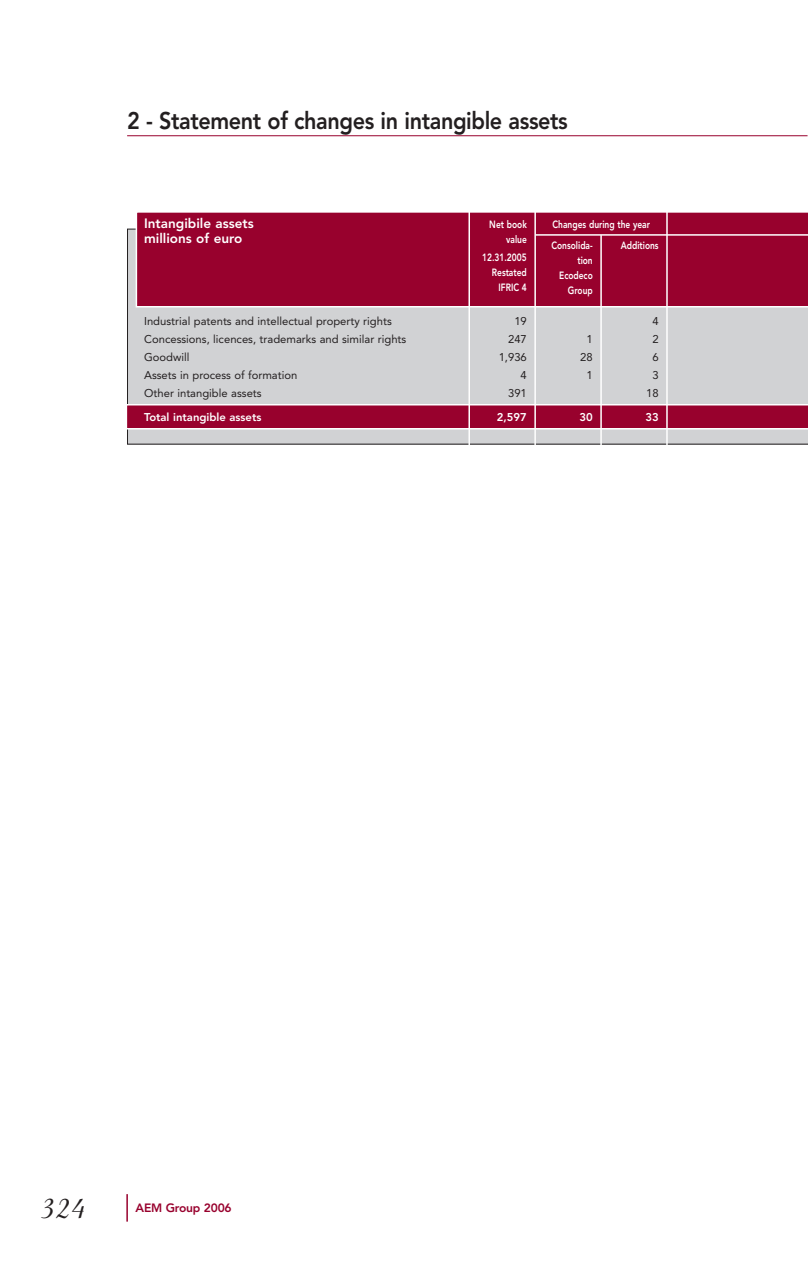
<style>
.page{position:relative;width:808px;height:1263px;background:#fff}
.page>*{position:absolute;margin:0;border:0;box-sizing:border-box;transform-origin:0 0}
.t1{font:33px "Amazone BT";color:#231f20}
.t2{font:800 24px "Avenir";letter-spacing:-.02em;color:#231f20;scale:.9 1}
.t3{font:800 13.5px "Avenir";color:#fff}
.t4{font:800 12px "Avenir";letter-spacing:-.02em;color:#98012d}
.t5{font:11.25px "Avenir";color:#231f20}
.t6{font:800 11.25px "Avenir";color:#fff}
.t7{font:800 10.5px "Avenir";color:#fff;scale:.8 1}
</style>
<div class="page">
<div style="left:127px;top:229px;width:680px;height:215px;background:#d1d2d4"></div>
<hr style="left:127px;top:135px;width:680px;height:1px;background:#98012d">
<div style="left:136px;top:212px;width:671px;height:95px;background:#98012d"></div>
<svg style="left:127px;top:404px;width:680px;height:25px;background:#a21a42"></svg>
<hr style="left:666px;top:211px;width:2px;height:246px;background:#fff">
<hr style="left:600px;top:235px;width:2px;height:215px;background:#fff">
<hr style="left:534px;top:211px;width:2px;height:244px;background:#fff">
<hr style="left:468px;top:211px;width:2px;height:243px;background:#fff">
<hr style="left:535px;top:234px;width:272px;height:2px;background:#fff">
<hr style="left:126px;top:1194px;width:2px;height:27px;background:#98012d">
<h2 class="t2" style="left:127px;top:111px;width:491px">2 - Statement of changes in intangible assets</h2>
<p class="t3" style="left:144px;top:218px;width:111px">Intangibile assets</p>
<p class="t7" style="left:489px;top:220px;width:48px">Net book</p>
<p class="t7" style="left:552px;top:220px;width:123px">Changes during the year</p>
<p class="t3" style="left:144px;top:233px;width:100px">millions of euro</p>
<p class="t7" style="left:506px;top:235px;width:27px">value</p>
<p class="t7" style="left:551px;top:241px;width:53px">Consolida-</p>
<p class="t7" style="left:621px;top:241px;width:49px">Additions</p>
<p class="t7" style="left:482px;top:253px;width:57px">12.31.2005</p>
<p class="t7" style="left:577px;top:256px;width:21px">tion</p>
<p class="t7" style="left:492px;top:268px;width:45px">Restated</p>
<p class="t7" style="left:559px;top:271px;width:43px">Ecodeco</p>
<p class="t7" style="left:499px;top:283px;width:37px">IFRIC 4</p>
<p class="t7" style="left:568px;top:286px;width:33px">Group</p>
<p class="t5" style="left:144px;top:317px;width:249px">Industrial patents and intellectual property rights</p>
<p class="t5" style="left:514px;top:317px;width:14px">19</p>
<p class="t5" style="left:652px;top:317px;width:8px">4</p>
<p class="t5" style="left:144px;top:335px;width:264px">Concessions, licences, trademarks and similar rights</p>
<p class="t5" style="left:508px;top:335px;width:20px">247</p>
<p class="t5" style="left:586px;top:335px;width:8px">1</p>
<p class="t5" style="left:652px;top:335px;width:8px">2</p>
<p class="t5" style="left:144px;top:353px;width:47px">Goodwill</p>
<p class="t5" style="left:499px;top:353px;width:30px">1,936</p>
<p class="t5" style="left:580px;top:353px;width:14px">28</p>
<p class="t5" style="left:652px;top:353px;width:8px">6</p>
<p class="t5" style="left:144px;top:371px;width:155px">Assets in process of formation</p>
<p class="t5" style="left:521px;top:371px;width:8px">4</p>
<p class="t5" style="left:586px;top:371px;width:8px">1</p>
<p class="t5" style="left:652px;top:371px;width:8px">3</p>
<p class="t5" style="left:144px;top:389px;width:119px">Other intangible assets</p>
<p class="t5" style="left:508px;top:389px;width:20px">391</p>
<p class="t5" style="left:646px;top:389px;width:14px">18</p>
<p class="t6" style="left:144px;top:413px;width:119px">Total intangible assets</p>
<p class="t6" style="left:497px;top:413px;width:31px">2,597</p>
<p class="t6" style="left:579px;top:413px;width:15px">30</p>
<p class="t6" style="left:645px;top:413px;width:15px">33</p>
<h1 class="t1" style="left:40px;top:1196px;width:47px">324</h1>
<p class="t4" style="left:136px;top:1203px;width:98px">AEM Group 2006</p>
</div>
